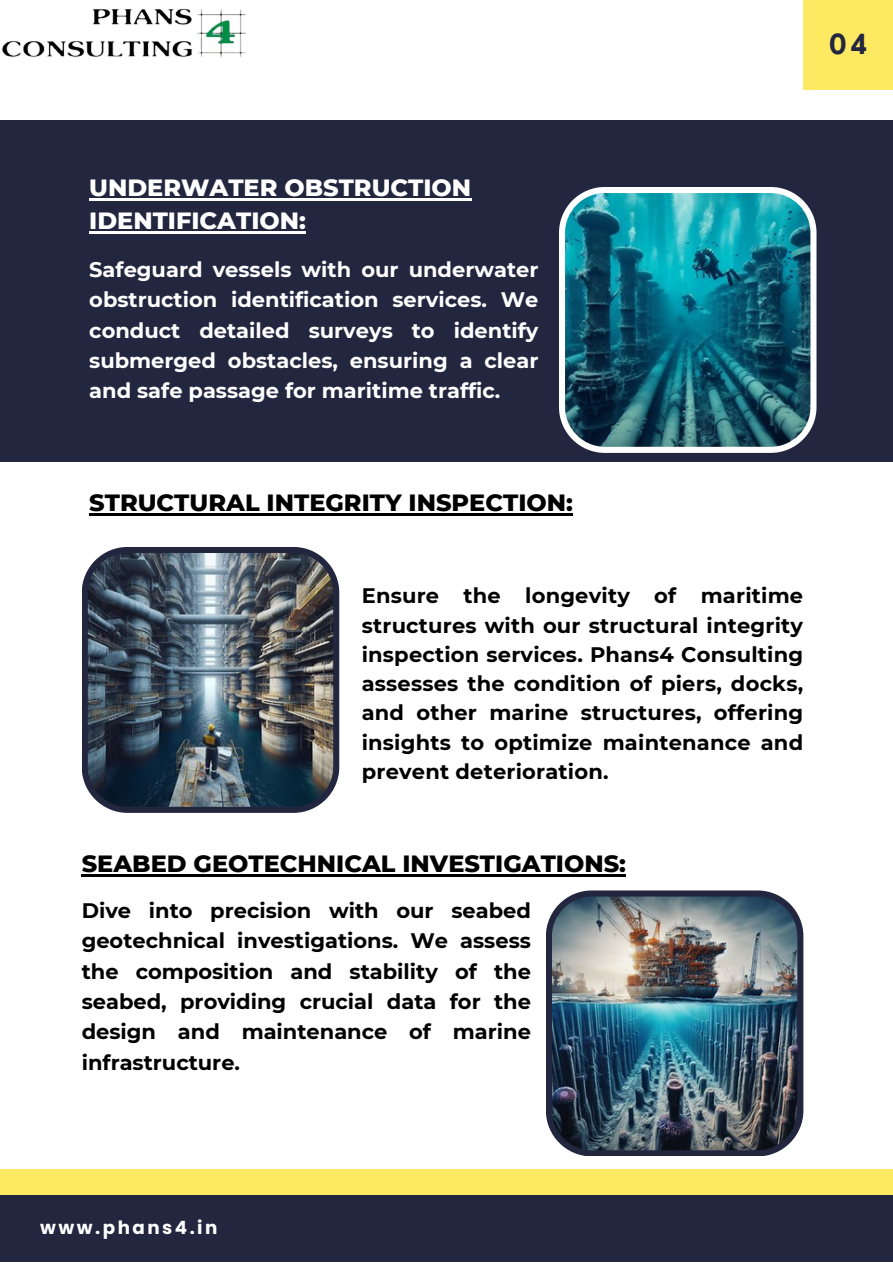
<style>
.page{position:relative;width:893px;height:1264px;background:#fff}
.page>*{position:absolute;margin:0;border:0;box-sizing:border-box;transform-origin:0 0}
.t1{font:700 27px "Nourd";color:#22263e}
.t2{font:800 24px "Montserrat";color:#000}
.t3{font:800 24px/32.5px "Montserrat";color:#fff}
.t4{font:700 21px/29.2px "Montserrat";letter-spacing:.005em;color:#000;text-align:justify}
.t5{font:700 21px/30.3px "Montserrat";color:#fff;text-align:justify}
.t6{font:700 18.3px "Poppins";letter-spacing:.135em;color:#fff}
</style>
<div class="page">
<div style="left:803px;top:0;width:89px;height:89px;background:#fde962"></div>
<div style="left:0;top:120px;width:892px;height:341px;background:#22263e"></div>
<img style="left:559px;top:187px;width:257px;height:266px">
<img style="left:82px;top:547px;width:257px;height:265px">
<div style="left:0;top:1194px;width:892px;height:68px;background:#22263e"></div>
<div style="left:0;top:1168px;width:892px;height:26px;background:#fde962"></div>
<img style="left:546px;top:890px;width:257px;height:266px">
<img style="left:1px;top:8px;width:245px;height:49px">
<hr style="left:89px;top:199px;width:382px;height:2px;background:#fff">
<hr style="left:89px;top:231px;width:217px;height:2px;background:#fff">
<hr style="left:89px;top:513px;width:484px;height:3px;background:#000">
<hr style="left:82px;top:874px;width:544px;height:2px;background:#000">
<p class="t1" style="left:828px;top:27px;width:41px">04</p>
<p class="t3" style="left:89px;top:171px;width:383px">UNDERWATER OBSTRUCTION<br>IDENTIFICATION:</p>
<p class="t5" style="left:89px;top:254px;width:450px">Safeguard vessels with our underwater obstruction identification services. We conduct detailed surveys to identify submerged obstacles, ensuring a clear and safe passage for maritime traffic.</p>
<p class="t2" style="left:89px;top:488px;width:485px">STRUCTURAL INTEGRITY INSPECTION:</p>
<p class="t4" style="left:362px;top:581px;width:443px">Ensure the longevity of maritime structures with our structural integrity inspection services. Phans4 Consulting assesses the condition of piers, docks, and other marine structures, offering insights to optimize maintenance and prevent deterioration.</p>
<p class="t2" style="left:82px;top:848px;width:545px">SEABED GEOTECHNICAL INVESTIGATIONS:</p>
<p class="t4" style="left:82px;top:895px;width:450px;line-height:30.3px">Dive into precision with our seabed geotechnical investigations. We assess the composition and stability of the seabed, providing crucial data for the design and maintenance of marine infrastructure.</p>
<p class="t6" style="left:40px;top:1214px;width:179px">www.phans4.in</p>
</div>
